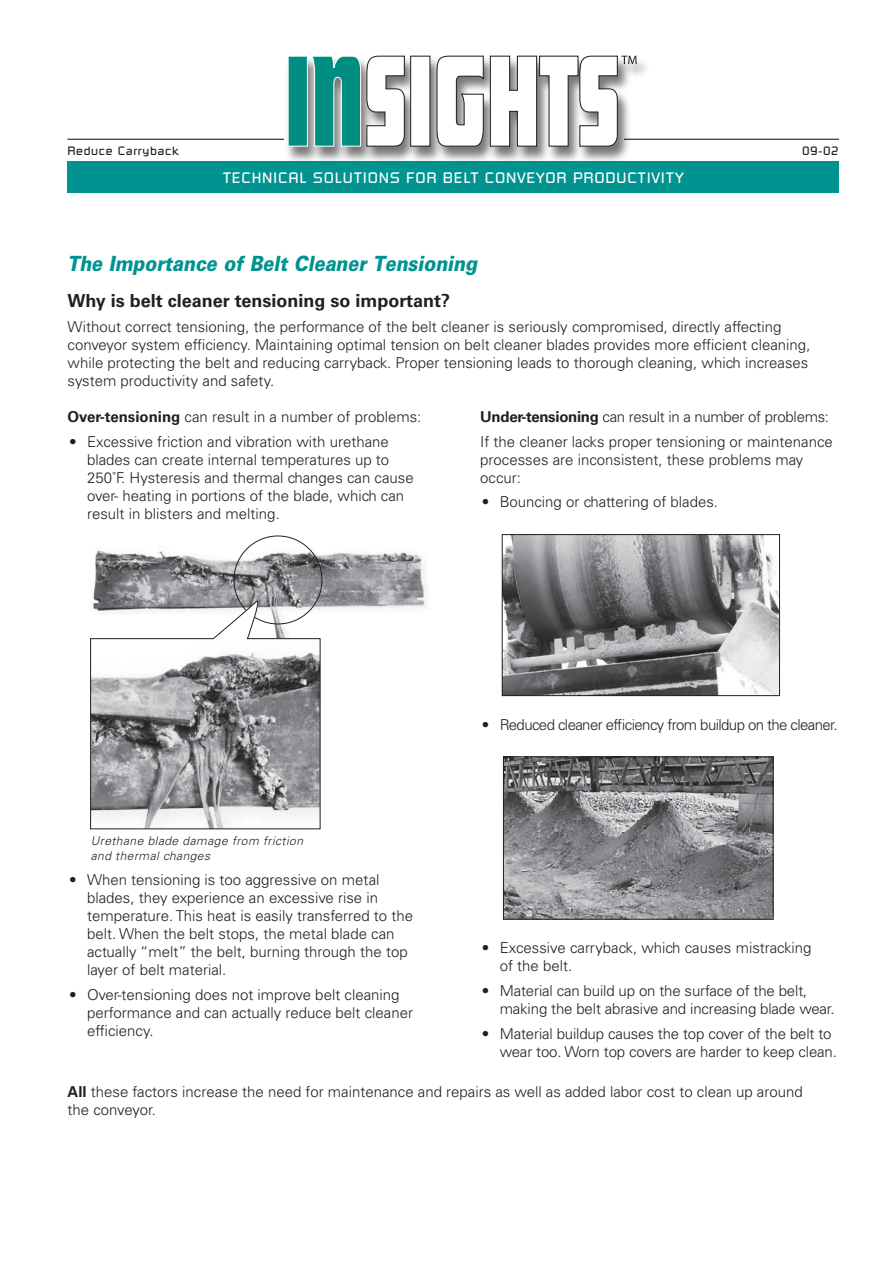
<style>
.page{position:relative;width:893px;height:1263px;background:#fff}
.page>*{position:absolute;margin:0;border:0;box-sizing:border-box;transform-origin:0 0}
.t1{font:italic 900 21px "Univers LT Std";color:#009390;scale:.85 1}
.t2{font:700 18px "Univers LT Std";color:#231f20}
.t3{font:300 15px/18px "Univers LT Std";color:#231f20}
.t4{font:300 15px "Univers LT Std";letter-spacing:-.04em;color:#231f20}
.t5{font:15px "Russell Square";letter-spacing:.05em;color:#fff}
.t6{font:italic 300 12px/14.4px "Univers LT Std";letter-spacing:.04em;color:#231f20}
.t7{font:12px "Russell Square";letter-spacing:.05em;color:#231f20}
.s1{font-weight:700}
</style>
<div class="page">
<hr style="left:68px;top:139px;width:771px;height:1px;background:#231f20">
<div style="left:68px;top:161px;width:771px;height:32px;background:#009390"></div>
<div style="left:285px;top:56px;width:365px;height:108px;background:#231f20;opacity:.6"></div>
<div style="left:288px;top:56px;width:19px;height:90px;background:#008d82"></div>
<div style="left:288px;top:56px;width:20px;height:91px;border:1px solid #fff"></div>
<svg style="left:311px;top:55px;width:94px;height:92px"></svg>
<div style="left:411px;top:56px;width:19px;height:90px;background:#fff"></div>
<div style="left:410px;top:56px;width:20px;height:91px;border:1px solid #231f20"></div>
<svg style="left:436px;top:55px;width:201px;height:92px"></svg>
<img style="left:93px;top:543px;width:335px;height:67px">
<img style="left:504px;top:536px;width:274px;height:158px">
<div style="left:502px;top:534px;width:278px;height:162px;border:1px solid #231f20"></div>
<img style="left:505px;top:758px;width:267px;height:160px">
<div style="left:503px;top:756px;width:271px;height:164px;border:1px solid #231f20"></div>
<svg style="left:90px;top:600px;width:231px;height:230px"></svg>
<p class="t7" style="left:68px;top:143px;width:113px">Reduce Carryback</p>
<p class="t7" style="left:802px;top:143px;width:38px">09-02</p>
<p class="t5" style="left:223px;top:168px;width:462px">TECHNICAL SOLUTIONS FOR BELT CONVEYOR PRODUCTIVITY</p>
<h1 class="t1" style="left:68px;top:251px;width:483px">The Importance of Belt Cleaner Tensioning</h1>
<p class="t2" style="left:68px;top:291px;width:384px">Why is belt cleaner tensioning so important?</p>
<p class="t3" style="left:68px;top:318px;width:745px">Without correct tensioning, the performance of the belt cleaner is seriously compromised, directly affecting conveyor system efficiency. Maintaining optimal tension on belt cleaner blades provides more efficient cleaning, while protecting the belt and reducing carryback. Proper tensioning leads to thorough cleaning, which increases system productivity and safety.</p>
<p class="t3" style="left:68px;top:407px;width:355px"><span class="s1">Over-tensioning</span> can result in a number of problems:</p>
<p class="t3" style="left:87px;top:432px;width:328px;text-indent:-18px">• Excessive friction and vibration with urethane blades can create internal temperatures up to 250˚F. Hysteresis and thermal changes can cause over- heating in portions of the blade, which can result in blisters and melting.</p>
<p class="t3" style="left:480px;top:404px;width:354px;line-height:24.8px"><span class="s1">Under-tensioning</span> can result in a number of problems:<br>If the cleaner lacks proper tensioning or maintenance</p>
<p class="t3" style="left:480px;top:450px;width:325px">processes are inconsistent, these problems may occur:</p>
<p class="t3" style="left:482px;top:493px;width:238px">• Bouncing or chattering of blades.</p>
<p class="t6" style="left:91px;top:834px;width:214px">Urethane blade damage from friction and thermal changes</p>
<p class="t3" style="left:87px;top:871px;width:328px;text-indent:-18px">• When tensioning is too aggressive on metal blades, they experience an excessive rise in temperature. This heat is easily transferred to the belt. When the belt stops, the metal blade can actually “melt” the belt, burning through the top layer of belt material.</p>
<p class="t3" style="left:87px;top:986px;width:328px;text-indent:-18px">• Over-tensioning does not improve belt cleaning performance and can actually reduce belt cleaner efficiency.</p>
<p class="t4" style="left:482px;top:716px;width:357px">• Reduced cleaner efficiency from buildup on the cleaner.</p>
<p class="t3" style="left:500px;top:939px;width:313px;text-indent:-18px">• Excessive carryback, which causes mistracking of the belt.</p>
<p class="t3" style="left:500px;top:981px;width:337px;text-indent:-18px">• Material can build up on the surface of the belt, making the belt abrasive and increasing blade wear.</p>
<p class="t3" style="left:500px;top:1024px;width:339px;text-indent:-18px">• Material buildup causes the top cover of the belt to wear too. Worn top covers are harder to keep clean.</p>
<p class="t3" style="left:68px;top:1082px;width:737px"><span class="s1">All</span> these factors increase the need for maintenance and repairs as well as added labor cost to clean up around the conveyor.</p>
</div>
